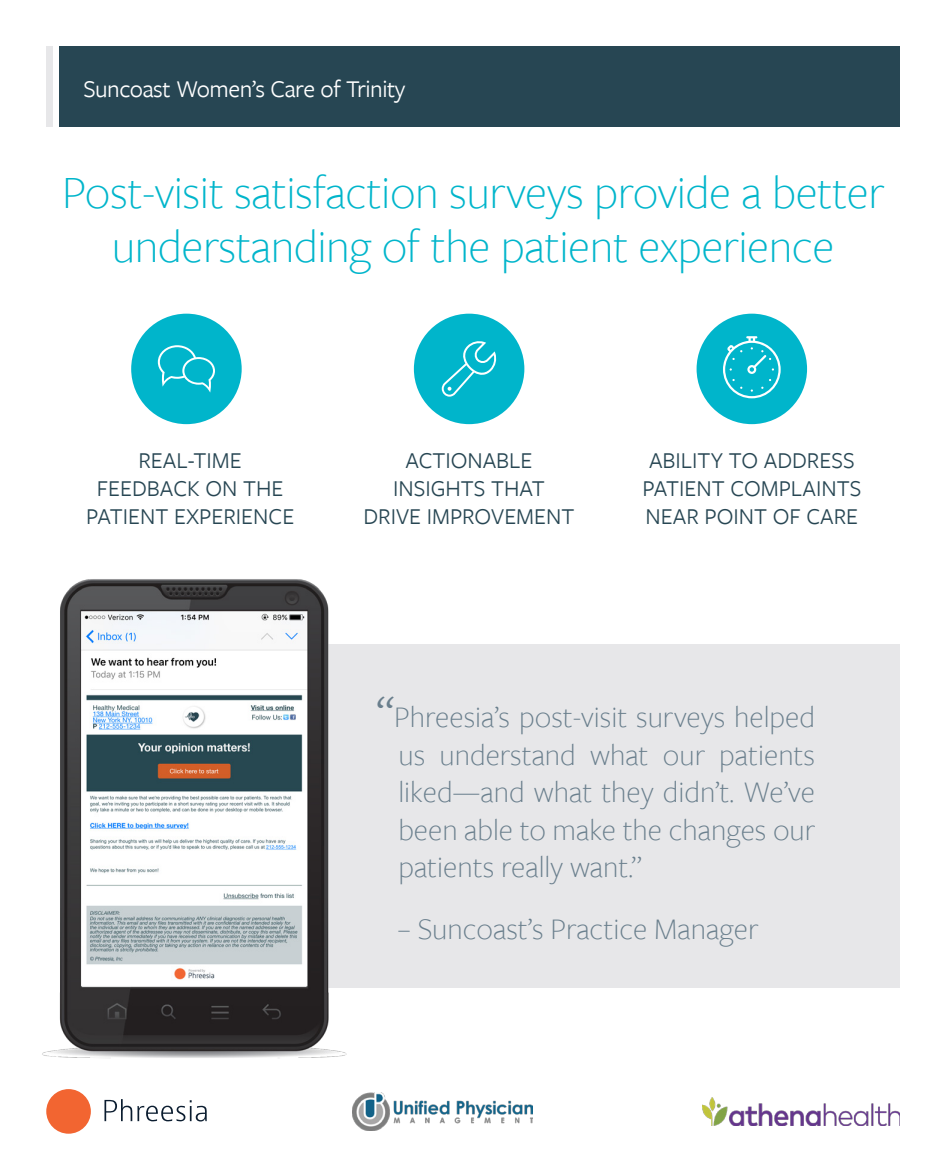
<style>
.page{position:relative;width:945px;height:1170px;background:#fff}
.page>*{position:absolute;margin:0;border:0;box-sizing:border-box;transform-origin:0 0}
.practice_location{font:300 48px/54px "Freight Sans";letter-spacing:-.01em;color:#00b5cb;text-align:center}
.quote{font:300 31px/37.5px "Freight Sans";color:#6a7f8d;text-align:justify}
.Practice_Name{font:25px "Freight Sans";letter-spacing:-.02em;color:#fff}
.subhead{font:23.5px/28.2px "Freight Sans";color:#274653;text-align:center}
.s1{font-weight:400;font-size:46.5px}
</style>
<div class="page">
<div style="left:282px;top:644px;width:618px;height:344px;background:#e7e7e9"></div>
<div style="left:60px;top:46px;width:840px;height:81px;background:#274653"></div>
<div style="left:46px;top:46px;width:7px;height:81px;background:#e7e7e9"></div>
<img style="left:42px;top:579px;width:305px;height:479px">
<div style="left:131px;top:314px;width:111px;height:110px;background:#00b5cb;border-radius:50%"></div>
<div style="left:414px;top:314px;width:110px;height:110px;background:#00b5cb;border-radius:50%"></div>
<div style="left:697px;top:314px;width:110px;height:110px;background:#00b5cb;border-radius:50%"></div>
<svg style="left:158px;top:345px;width:57px;height:48px"></svg>
<svg style="left:442px;top:341px;width:55px;height:56px"></svg>
<svg style="left:723px;top:336px;width:58px;height:62px"></svg>
<div style="left:46px;top:1089px;width:45px;height:45px;background:#f26531;border-radius:50%"></div>
<svg style="left:104px;top:1099px;width:28px;height:22px"></svg>
<svg style="left:138px;top:1100px;width:69px;height:22px"></svg>
<img style="left:702px;top:1098px;width:198px;height:27px">
<img style="left:353px;top:1092px;width:180px;height:38px">
<p class="Practice_Name" style="left:83px;top:75px;width:324px">Suncoast Women’s Care of Trinity</p>
<p class="practice_location" style="left:62px;top:166px;width:824px">Post-visit satisfaction surveys provide a better understanding of the patient experience</p>
<p class="subhead" style="left:86px;top:446px;width:210px">REAL-TIME<br>FEEDBACK ON THE<br>PATIENT EXPERIENCE</p>
<p class="subhead" style="left:363px;top:446px;width:212px">ACTIONABLE<br>INSIGHTS THAT<br>DRIVE IMPROVEMENT</p>
<p class="subhead" style="left:642px;top:446px;width:220px;text-align:left">ABILITY TO ADDRESS<br>PATIENT COMPLAINTS<br>NEAR POINT OF CARE</p>
<p class="quote" style="left:398px;top:699px;width:418px;text-indent:-22px"><span class="s1">“</span>Phreesia’s post-visit surveys helped us understand what our patients liked—and what they didn’t. We’ve been able to make the changes our patients really want.”</p>
<p class="quote" style="left:397px;top:911px;width:362px">– Suncoast’s Practice Manager</p>
</div>
